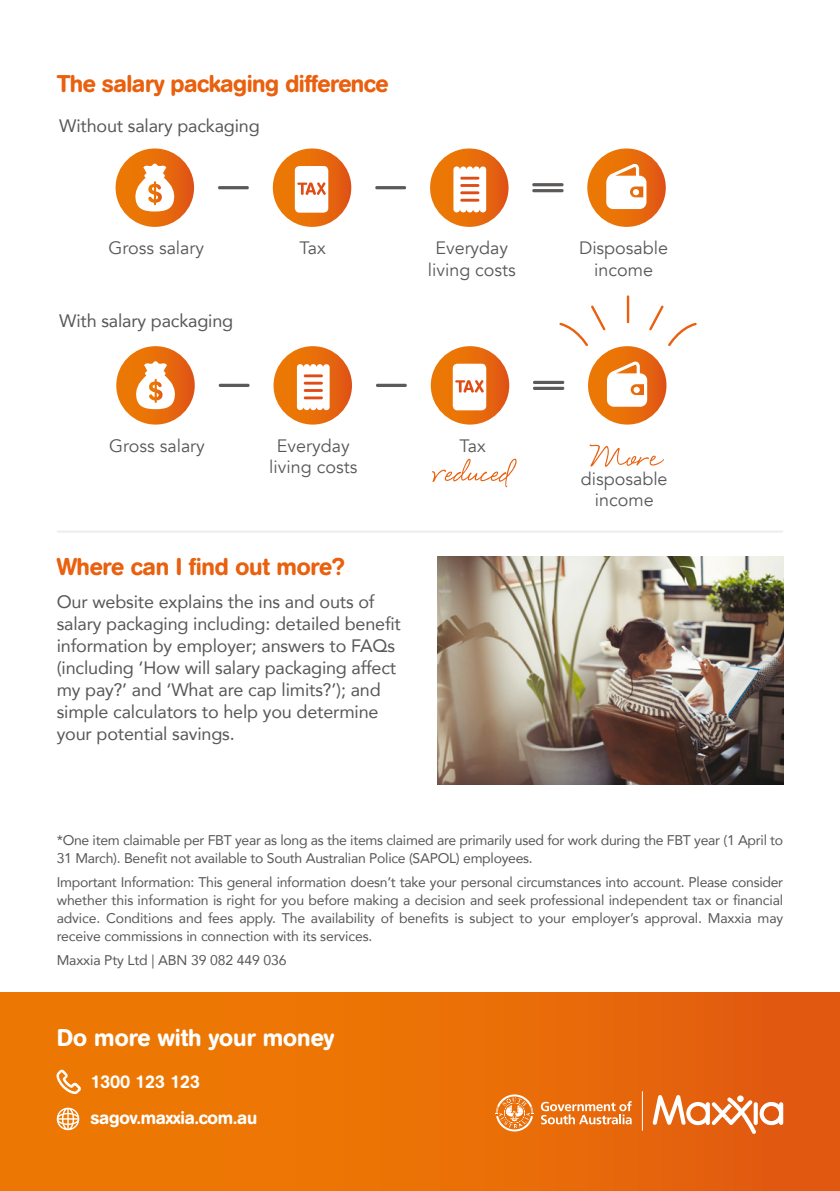
<style>
.page{position:relative;width:840px;height:1191px;background:#fff}
.page>*{position:absolute;margin:0;border:0;box-sizing:border-box;transform-origin:0 0}
.t1{font:51.6px "Eye Catching Pro";color:#e9600e}
.Body_copy{font:500 24px "AG Book Rounded";letter-spacing:-.02em;color:#e9600e}
.t2{font:500 24px "AG Book Rounded";color:#fff}
.Body_copy-2{font:18px/22px "Avenir";letter-spacing:-.01em;color:#58585a}
.t3{font:18px/21.6px "Avenir";color:#58585a;text-align:center}
.BODY{font:18px "Avenir";letter-spacing:-.01em;color:#58585a}
.BODY-2{font:500 18px "AG Book Rounded";letter-spacing:-.01em;color:#fff}
.Body_copy-3{font:14px/18px "Avenir";letter-spacing:-.02em;color:#58585a}
</style>
<div class="page">
<div style="left:0;top:992px;width:839px;height:199px;background:linear-gradient(to right,#f07e00,#e25d10)"></div>
<svg style="left:57px;top:1069px;width:24px;height:25px"></svg>
<svg style="left:57px;top:1107px;width:22px;height:23px"></svg>
<hr style="left:218px;top:186px;width:31px;height:3px;background:#5c5a59;border-radius:2px">
<hr style="left:375px;top:186px;width:31px;height:3px;background:#5c5a59;border-radius:2px">
<hr style="left:532px;top:189px;width:31px;height:3px;background:#5c5a59;border-radius:2px">
<hr style="left:532px;top:183px;width:31px;height:3px;background:#5c5a59;border-radius:2px">
<svg style="left:587px;top:148px;width:78px;height:79px;background:#e87011"></svg>
<svg style="left:606px;top:164px;width:40px;height:45px"></svg>
<svg style="left:115px;top:148px;width:79px;height:79px;background:#e87113"></svg>
<svg style="left:134px;top:164px;width:41px;height:47px"></svg>
<svg style="left:430px;top:148px;width:78px;height:79px;background:#e86f0f"></svg>
<svg style="left:453px;top:166px;width:33px;height:46px"></svg>
<hr style="left:460px;top:177px;width:19px;height:3px;background:#df4c16">
<hr style="left:460px;top:191px;width:19px;height:3px;background:#df4c16">
<hr style="left:460px;top:199px;width:19px;height:3px;background:#df4c16">
<hr style="left:460px;top:184px;width:19px;height:3px;background:#df4c16">
<svg style="left:273px;top:148px;width:78px;height:79px;background:#e86e0f"></svg>
<div style="left:294px;top:166px;width:34px;height:47px;background:#fff;border-radius:5px"></div>
<svg style="left:297px;top:182px;width:28px;height:13px"></svg>
<hr style="left:219px;top:384px;width:30px;height:3px;background:#5c5a59;border-radius:2px">
<hr style="left:376px;top:384px;width:30px;height:3px;background:#5c5a59;border-radius:2px">
<hr style="left:532px;top:387px;width:32px;height:3px;background:#5c5a59;border-radius:2px">
<hr style="left:532px;top:381px;width:32px;height:3px;background:#5c5a59;border-radius:2px">
<svg style="left:587px;top:346px;width:79px;height:78px;background:#e87114"></svg>
<svg style="left:606px;top:361px;width:40px;height:46px"></svg>
<svg style="left:116px;top:346px;width:79px;height:78px;background:#e76e10"></svg>
<svg style="left:135px;top:361px;width:41px;height:48px"></svg>
<svg style="left:273px;top:346px;width:79px;height:78px;background:#e87011"></svg>
<svg style="left:297px;top:364px;width:32px;height:46px"></svg>
<hr style="left:303px;top:374px;width:20px;height:3px;background:#df4c16">
<hr style="left:303px;top:389px;width:20px;height:3px;background:#df4c16">
<hr style="left:303px;top:396px;width:20px;height:3px;background:#df4c16">
<hr style="left:303px;top:382px;width:20px;height:2px;background:#df4c16">
<svg style="left:430px;top:346px;width:79px;height:78px;background:#e87012"></svg>
<div style="left:452px;top:364px;width:34px;height:46px;background:#fff;border-radius:5px"></div>
<svg style="left:455px;top:380px;width:28px;height:12px"></svg>
<hr style="left:626px;top:296px;width:3px;height:26px;background:#e9600e">
<svg style="left:649px;top:305px;width:48px;height:42px"></svg>
<svg style="left:559px;top:305px;width:47px;height:42px"></svg>
<img style="left:437px;top:557px;width:345px;height:227px">
<hr style="left:58px;top:530px;width:723px;height:2px;background:#ededee">
<svg style="left:652px;top:1095px;width:130px;height:39px"></svg>
<svg style="left:736px;top:1095px;width:7px;height:7px"></svg>
<svg style="left:540px;top:1101px;width:91px;height:23px;background:#ee9857"></svg>
<svg style="left:495px;top:1094px;width:38px;height:37px"></svg>
<hr style="left:641px;top:1091px;width:1px;height:39px;background:#fff">
<p class="Body_copy" style="left:57px;top:69px;width:333px">The salary packaging difference</p>
<p class="BODY" style="left:59px;top:111px;width:202px">Without salary packaging</p>
<p class="t3" style="left:108px;top:237px;width:97px">Gross salary</p>
<p class="t3" style="left:427px;top:237px;width:89px">Everyday living costs</p>
<p class="t3" style="left:299px;top:237px;width:28px">Tax</p>
<p class="t3" style="left:578px;top:237px;width:90px">Disposable income</p>
<p class="BODY" style="left:59px;top:306px;width:175px">With salary packaging</p>
<p class="t3" style="left:109px;top:435px;width:97px">Gross salary</p>
<p class="t3" style="left:269px;top:435px;width:89px">Everyday living costs</p>
<p class="t1" style="left:590px;top:436px;width:68px">More</p>
<p class="t3" style="left:459px;top:435px;width:28px">Tax</p>
<p class="t1" style="left:432px;top:452px;width:81px">reduced</p>
<p class="t3" style="left:580px;top:468px;width:88px">disposable income</p>
<p class="Body_copy" style="left:57px;top:552px;width:289px">Where can I find out more?</p>
<p class="Body_copy-2" style="left:57px;top:590px;width:345px">Our website explains the ins and outs of salary packaging including: detailed benefit information by employer; answers to FAQs (including ‘How will salary packaging affect my pay?’ and ‘What are cap limits?’); and simple calculators to help you determine your potential savings.</p>
<p class="Body_copy-3" style="left:57px;top:831px;width:727px">*One item claimable per FBT year as long as the items claimed are primarily used for work during the FBT year (1 April to<br>31 March). Benefit not available to South Australian Police (SAPOL) employees.</p>
<p class="Body_copy-3" style="left:57px;top:872px;width:727px;text-align:justify">Important Information: This general information doesn’t take your personal circumstances into account. Please consider whether this information is right for you before making a decision and seek professional independent tax or financial advice. Conditions and fees apply. The availability of benefits is subject to your employer’s approval. Maxxia may receive commissions in connection with its services.</p>
<p class="Body_copy-3" style="left:57px;top:950px;width:231px">Maxxia Pty Ltd | ABN 39 082 449 036</p>
<p class="t2" style="left:57px;top:1024px;width:279px">Do more with your money</p>
<p class="BODY-2" style="left:90px;top:1071px;width:111px">1300 123 123</p>
<p class="BODY-2" style="left:90px;top:1107px;width:168px">sagov.maxxia.com.au</p>
</div>
